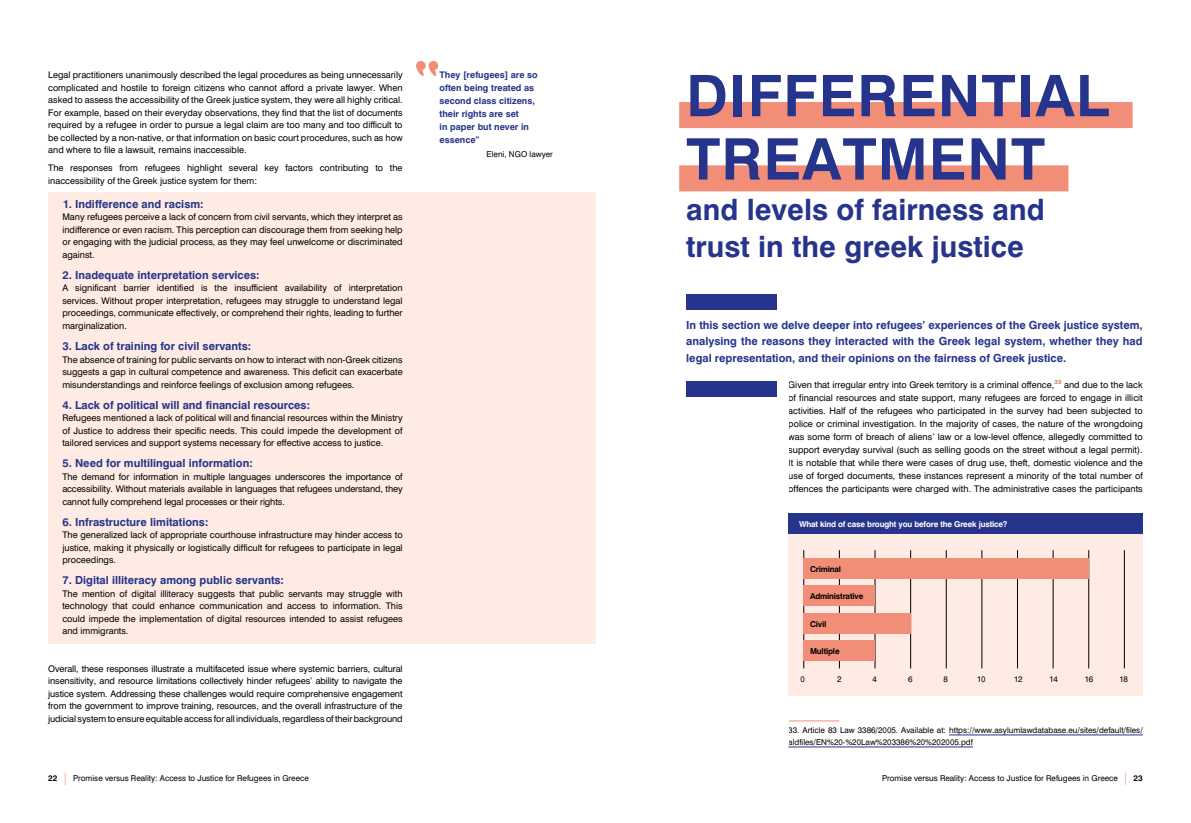
<style>
.page{position:relative;width:1191px;height:823px;background:#fff}
.page>*{position:absolute;margin:0;border:0;box-sizing:border-box;transform-origin:0 0}
.t1{font:56.5px/63.3px "UB Helvetica Bold";letter-spacing:.02em;color:#27348b}
.t2{font:29px/36.9px "UB Helvetica Bold";color:#27348b}
.t3{font:11px/16px "UB Helvetica Bold";color:#27348b;text-align:justify}
.t4{font:9px/12.5px "UB Helvetica";color:#000;text-align:justify}
.t5{font:9px/13px "UB Helvetica Bold";color:#27348b}
.t6{font:8px/12px "UB Helvetica";color:#000}
.t7{font:8px "UB Helvetica Bold";letter-spacing:-.02em;color:#fff}
.t8{font:8px "UB Helvetica Bold";letter-spacing:-.02em;color:#000}
.s1{font-family:"UB Helvetica Bold"}
.s2{font-family:"PF Din Text";font-weight:500;font-size:12.8px;color:#f28e77}
</style>
<div class="page">
<div style="left:48px;top:192px;width:547px;height:451px;background:#fdebe4"></div>
<svg style="left:416px;top:61px;width:22px;height:15px"></svg>
<div style="left:679px;top:102px;width:453px;height:26px;background:#f28e77"></div>
<div style="left:679px;top:165px;width:389px;height:26px;background:#f28e77"></div>
<hr style="left:788px;top:720px;width:51px;height:1px;background:#f28e77">
<hr style="left:949px;top:734px;width:193px;height:1px;background:#27348b">
<hr style="left:788px;top:746px;width:185px;height:1px;background:#27348b">
<div style="left:686px;top:294px;width:91px;height:16px;background:#27348b"></div>
<div style="left:686px;top:380px;width:91px;height:16px;background:#27348b"></div>
<div style="left:788px;top:513px;width:354px;height:182px;background:#fdebe4"></div>
<hr style="left:803px;top:550px;width:1px;height:118px;background:#000">
<hr style="left:1124px;top:550px;width:1px;height:118px;background:#000">
<hr style="left:1088px;top:550px;width:1px;height:118px;background:#000">
<hr style="left:1053px;top:550px;width:1px;height:118px;background:#000">
<hr style="left:1017px;top:550px;width:1px;height:118px;background:#000">
<hr style="left:981px;top:550px;width:1px;height:118px;background:#000">
<hr style="left:946px;top:550px;width:1px;height:118px;background:#000">
<hr style="left:910px;top:550px;width:1px;height:118px;background:#000">
<hr style="left:875px;top:550px;width:1px;height:118px;background:#000">
<hr style="left:839px;top:550px;width:1px;height:118px;background:#000">
<div style="left:788px;top:513px;width:354px;height:20px;background:#27348b"></div>
<div style="left:803px;top:557px;width:285px;height:21px;background:#f28e77"></div>
<div style="left:803px;top:612px;width:107px;height:21px;background:#f28e77"></div>
<div style="left:803px;top:585px;width:72px;height:21px;background:#f28e77"></div>
<div style="left:803px;top:640px;width:72px;height:21px;background:#f28e77"></div>
<p class="t4" style="left:48px;top:69px;width:356px">Legal practitioners unanimously described the legal procedures as being unnecessarily complicated and hostile to foreign citizens who cannot afford a private lawyer. When asked to assess the accessibility of the Greek justice system, they were all highly critical.<br>For example, based on their everyday observations, they find that the list of documents required by a refugee in order to pursue a legal claim are too many and too difficult to be collected by a non-native, or that information on basic court procedures, such as how and where to file a lawsuit, remains inaccessible.</p>
<p class="t4" style="left:48px;top:162px;width:356px">The responses from refugees highlight several key factors contributing to the inaccessibility of the Greek justice system for them:</p>
<p class="t3" style="left:62px;top:196px;width:143px">1. Indifference and racism:</p>
<p class="t4" style="left:62px;top:211px;width:342px">Many refugees perceive a lack of concern from civil servants, which they interpret as indifference or even racism. This perception can discourage them from seeking help or engaging with the judicial process, as they may feel unwelcome or discriminated against.</p>
<p class="t3" style="left:62px;top:267px;width:199px">2. Inadequate interpretation services:</p>
<p class="t4" style="left:62px;top:282px;width:342px">A significant barrier identified is the insufficient availability of interpretation services. Without proper interpretation, refugees may struggle to understand legal proceedings, communicate effectively, or comprehend their rights, leading to further marginalization.</p>
<p class="t3" style="left:62px;top:338px;width:190px">3. Lack of training for civil servants:</p>
<p class="t4" style="left:62px;top:353px;width:342px">The absence of training for public servants on how to interact with non-Greek citizens suggests a gap in cultural competence and awareness. This deficit can exacerbate misunderstandings and reinforce feelings of exclusion among refugees.</p>
<p class="t3" style="left:62px;top:396px;width:249px">4. Lack of political will and financial resources:</p>
<p class="t4" style="left:62px;top:411px;width:342px">Refugees mentioned a lack of political will and financial resources within the Ministry of Justice to address their specific needs. This could impede the development of tailored services and support systems necessary for effective access to justice.</p>
<p class="t3" style="left:62px;top:455px;width:192px">5. Need for multilingual information:</p>
<p class="t4" style="left:62px;top:470px;width:342px">The demand for information in multiple languages underscores the importance of accessibility. Without materials available in languages that refugees understand, they cannot fully comprehend legal processes or their rights.</p>
<p class="t3" style="left:62px;top:513px;width:148px">6. Infrastructure limitations:</p>
<p class="t4" style="left:62px;top:528px;width:342px">The generalized lack of appropriate courthouse infrastructure may hinder access to justice, making it physically or logistically difficult for refugees to participate in legal proceedings.</p>
<p class="t3" style="left:62px;top:572px;width:223px">7. Digital illiteracy among public servants:</p>
<p class="t4" style="left:62px;top:587px;width:342px">The mention of digital illiteracy suggests that public servants may struggle with technology that could enhance communication and access to information. This could impede the implementation of digital resources intended to assist refugees and immigrants.</p>
<p class="t4" style="left:48px;top:662px;width:356px">Overall, these responses illustrate a multifaceted issue where systemic barriers, cultural insensitivity, and resource limitations collectively hinder refugees’ ability to navigate the justice system. Addressing these challenges would require comprehensive engagement from the government to improve training, resources, and the overall infrastructure of the judicial system to ensure equitable access for all individuals, regardless of their background</p>
<p class="t5" style="left:439px;top:68px;width:100px">They [refugees] are so often being treated as second class citizens, their rights are set<br>in paper but never in essence”</p>
<p class="t6" style="left:486px;top:148px;width:68px">Eleni, NGO lawyer</p>
<h1 class="t1" style="left:686px;top:64px;width:424px">DIFFERENTIAL<br>TREATMENT</h1>
<h2 class="t2" style="left:686px;top:191px;width:360px">and levels of fairness and trust in the greek justice</h2>
<p class="t3" style="left:686px;top:317px;width:458px">In this section we delve deeper into refugees’ experiences of the Greek justice system, analysing the reasons they interacted with the Greek legal system, whether they had legal representation, and their opinions on the fairness of Greek justice.</p>
<p class="t4" style="left:788px;top:377px;width:356px;line-height:13px">Given that irregular entry into Greek territory is a criminal offence,<sup>33</sup> and due to the lack of financial resources and state support, many refugees are forced to engage in illicit activities. Half of the refugees who participated in the survey had been subjected to police or criminal investigation. In the majority of cases, the nature of the wrongdoing was some form of breach of aliens’ law or a low-level offence, allegedly committed to support everyday survival (such as selling goods on the street without a legal permit).<br>It is notable that while there were cases of drug use, theft, domestic violence and the use of forged documents, these instances represent a minority of the total number of offences the participants were charged with. The administrative cases the participants</p>
<p class="t7" style="left:799px;top:519px;width:210px">What kind of case brought you before the Greek justice?</p>
<p class="t8" style="left:810px;top:563px;width:33px">Criminal</p>
<p class="t8" style="left:810px;top:591px;width:55px">Administrative</p>
<p class="t8" style="left:810px;top:618px;width:18px">Civil</p>
<p class="t8" style="left:810px;top:646px;width:31px">Multiple</p>
<p class="t6" style="left:800px;top:673px;width:6px">0</p>
<p class="t6" style="left:837px;top:673px;width:6px">2</p>
<p class="t6" style="left:872px;top:673px;width:6px">4</p>
<p class="t6" style="left:908px;top:673px;width:6px">6</p>
<p class="t6" style="left:943px;top:673px;width:6px">8</p>
<p class="t6" style="left:976px;top:673px;width:10px">10</p>
<p class="t6" style="left:1013px;top:673px;width:10px">12</p>
<p class="t6" style="left:1049px;top:673px;width:10px">14</p>
<p class="t6" style="left:1084px;top:673px;width:10px">16</p>
<p class="t6" style="left:1119px;top:673px;width:10px">18</p>
<p class="t6" style="left:788px;top:723px;width:356px">33. Article 83 Law 3386/2005. Available at: https://www.asylumlawdatabase.eu/sites/default/files/ aldfiles/EN%20-%20Law%203386%20%202005.pdf</p>
<p class="t6" style="left:48px;top:771px;width:262px"><span class="s1">22</span> <span class="s2">|</span> Promise versus Reality: Access to Justice for Refugees in Greece</p>
<p class="t6" style="left:882px;top:771px;width:262px">Promise versus Reality: Access to Justice for Refugees in Greece <span class="s2">|</span> <span class="s1">23</span></p>
</div>
